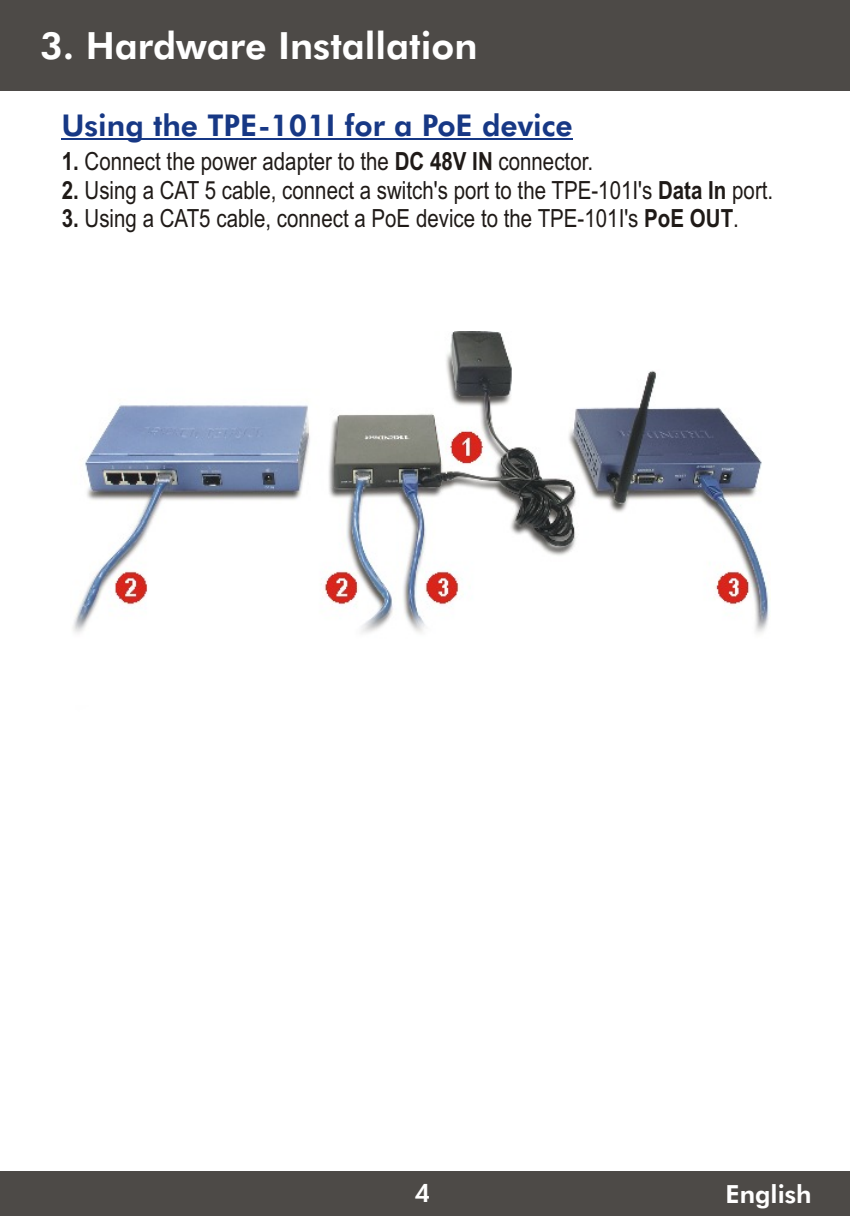
<style>
.page{position:relative;width:850px;height:1216px;background:#fff}
.page>*{position:absolute;margin:0;border:0;box-sizing:border-box;transform-origin:0 0}
.t1{font:800 37.5px "Futura BT";color:#fff}
.t2{font:800 30px "Futura BT";color:#173885}
.t3{font:25px "Arial Narrow";color:#1f1a17}
.t4{font:800 25px "Futura BT";color:#fff}
.s1{font-weight:700}
</style>
<div class="page">
<div style="left:0;top:1170px;width:849px;height:45px;background:#4d4a47"></div>
<div style="left:0;top:0;width:849px;height:90px;background:#4d4a47"></div>
<hr style="left:61px;top:138px;width:511px;height:2px;background:#173885">
<img style="left:73px;top:332px;width:696px;height:301px">
<h1 class="t1" style="left:40px;top:31px;width:439px">3. Hardware Installation</h1>
<p class="t2" style="left:61px;top:113px;width:512px">Using the TPE-101I for a PoE device</p>
<p class="t3" style="left:62px;top:152px;width:533px"><span class="s1">1.</span> Connect the power adapter to the <span class="s1">DC 48V IN</span> connector.</p>
<p class="t3" style="left:62px;top:180px;width:713px"><span class="s1">2.</span> Using a CAT 5 cable, connect a switch's port to the TPE-101I's <span class="s1">Data In</span> port.</p>
<p class="t3" style="left:62px;top:209px;width:678px"><span class="s1">3.</span> Using a CAT5 cable, connect a PoE device to the TPE-101I's <span class="s1">PoE OUT</span>.</p>
<p class="t4" style="left:415px;top:1182px;width:17px">4</p>
<p class="t4" style="left:725px;top:1183px;width:88px">English</p>
</div>
